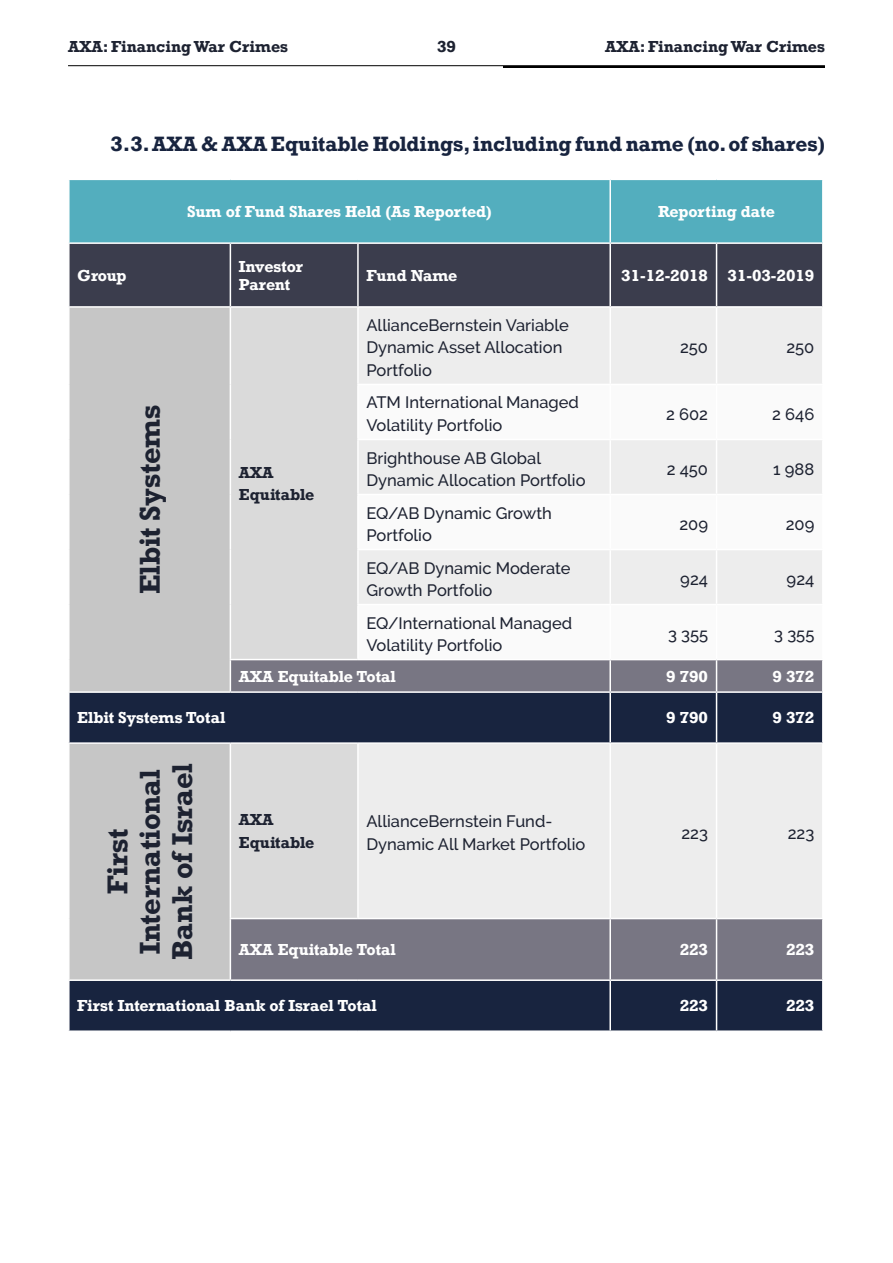
<style>
.page{position:relative;width:893px;height:1263px;background:#fff}
.page>*{position:absolute;margin:0;border:0;box-sizing:border-box;transform-origin:0 0}
.t1{font:700 27px/32.4px "Rockwell";letter-spacing:-.01em;color:#1d2231;text-align:center}
.t2{font:700 19.5px "Rockwell";color:#18243f}
.t3{font:500 16.5px/22.5px "Raleway";color:#1d2231}
.t4{font:700 15px/18px "Rockwell";color:#fff}
.t5{font:700 15px/22.5px "Rockwell";color:#1d2231}
</style>
<div class="page">
<div style="left:70px;top:180px;width:752px;height:62px;background:#53aebe"></div>
<div style="left:70px;top:244px;width:752px;height:62px;background:#3b3d4d"></div>
<div style="left:70px;top:308px;width:160px;height:383px;background:#c6c6c6"></div>
<div style="left:231px;top:308px;width:126px;height:351px;background:#dadada"></div>
<div style="left:359px;top:308px;width:463px;height:76px;background:#ededed"></div>
<svg style="left:359px;top:440px;width:463px;height:164px;fill:#ededed"></svg>
<div style="left:231px;top:660px;width:591px;height:31px;background:#787683"></div>
<svg style="left:70px;top:693px;width:752px;height:337px;background:#9699a3"></svg>
<hr style="left:609px;top:180px;width:2px;height:62px;background:#fff">
<hr style="left:230px;top:244px;width:1px;height:62px;background:#fff">
<hr style="left:357px;top:244px;width:2px;height:62px;background:#fff">
<hr style="left:609px;top:244px;width:2px;height:62px;background:#fff">
<hr style="left:716px;top:244px;width:1px;height:62px;background:#fff">
<hr style="left:609px;top:308px;width:2px;height:76px;background:#fff">
<hr style="left:716px;top:308px;width:1px;height:76px;background:#fff">
<hr style="left:609px;top:440px;width:2px;height:54px;background:#fff">
<hr style="left:716px;top:440px;width:1px;height:54px;background:#fff">
<hr style="left:357px;top:494px;width:253px;height:1px;background:#fff">
<hr style="left:610px;top:494px;width:106px;height:1px;background:#fff">
<hr style="left:609px;top:495px;width:2px;height:54px;background:#fff">
<hr style="left:716px;top:494px;width:108px;height:1px;background:#fff">
<hr style="left:716px;top:495px;width:1px;height:54px;background:#fff">
<hr style="left:357px;top:549px;width:253px;height:1px;background:#fff">
<hr style="left:610px;top:549px;width:106px;height:1px;background:#fff">
<hr style="left:609px;top:550px;width:2px;height:54px;background:#fff">
<hr style="left:716px;top:549px;width:108px;height:1px;background:#fff">
<hr style="left:716px;top:550px;width:1px;height:54px;background:#fff">
<hr style="left:609px;top:660px;width:2px;height:31px;background:#fff">
<hr style="left:716px;top:660px;width:1px;height:31px;background:#fff">
<hr style="left:609px;top:693px;width:2px;height:49px;background:#fff">
<hr style="left:716px;top:693px;width:1px;height:49px;background:#fff">
<hr style="left:68px;top:742px;width:162px;height:2px;background:#fff">
<hr style="left:230px;top:742px;width:128px;height:2px;background:#fff">
<hr style="left:230px;top:744px;width:1px;height:174px;background:#fff">
<hr style="left:358px;top:742px;width:252px;height:2px;background:#fff">
<hr style="left:357px;top:744px;width:2px;height:174px;background:#fff">
<hr style="left:610px;top:742px;width:106px;height:2px;background:#fff">
<hr style="left:609px;top:744px;width:2px;height:174px;background:#fff">
<hr style="left:716px;top:742px;width:108px;height:2px;background:#fff">
<hr style="left:716px;top:744px;width:1px;height:174px;background:#fff">
<hr style="left:230px;top:919px;width:1px;height:60px;background:#fff">
<hr style="left:609px;top:919px;width:2px;height:60px;background:#fff">
<hr style="left:716px;top:919px;width:1px;height:60px;background:#fff">
<hr style="left:230px;top:918px;width:128px;height:1px;background:#fff">
<hr style="left:358px;top:918px;width:252px;height:1px;background:#fff">
<hr style="left:610px;top:918px;width:106px;height:1px;background:#fff">
<hr style="left:716px;top:918px;width:108px;height:1px;background:#fff">
<hr style="left:68px;top:979px;width:162px;height:2px;background:#fff">
<hr style="left:230px;top:979px;width:128px;height:2px;background:#fff">
<hr style="left:358px;top:979px;width:252px;height:2px;background:#fff">
<hr style="left:610px;top:979px;width:106px;height:2px;background:#fff">
<hr style="left:609px;top:981px;width:2px;height:49px;background:#fff">
<hr style="left:716px;top:979px;width:108px;height:2px;background:#fff">
<hr style="left:716px;top:981px;width:1px;height:49px;background:#fff">
<hr style="left:68px;top:65px;width:757px;height:1px;background:#000">
<hr style="left:504px;top:66px;width:321px;height:2px;background:#000">
<p class="t5" style="left:68px;top:35px;width:221px">AXA: Financing War Crimes</p>
<p class="t5" style="left:437px;top:35px;width:20px">39</p>
<p class="t5" style="left:605px;top:35px;width:221px">AXA: Financing War Crimes</p>
<p class="t2" style="left:111px;top:131px;width:716px">3.3. AXA &amp; AXA Equitable Holdings, including fund name (no. of shares)</p>
<p class="t4" style="left:187px;top:202px;width:306px">Sum of Fund Shares Held (As Reported)</p>
<p class="t4" style="left:658px;top:202px;width:118px">Reporting date</p>
<p class="t4" style="left:77px;top:266px;width:51px">Group</p>
<p class="t4" style="left:239px;top:257px;width:66px">Investor<br>Parent</p>
<p class="t4" style="left:366px;top:266px;width:92px">Fund Name</p>
<p class="t4" style="left:621px;top:266px;width:88px">31-12-2018</p>
<p class="t4" style="left:728px;top:266px;width:88px">31-03-2019</p>
<h1 class="t1" style="left:133px;top:594px;width:191px;rotate:-90deg">Elbit Systems</h1>
<p class="t5" style="left:239px;top:461px;width:77px">AXA<br>Equitable</p>
<p class="t3" style="left:366px;top:314px;width:204px">AllianceBernstein Variable<br>Dynamic Asset Allocation<br>Portfolio</p>
<p class="t3" style="left:680px;top:336px;width:30px">250</p>
<p class="t3" style="left:786px;top:336px;width:30px">250</p>
<p class="t3" style="left:366px;top:391px;width:214px">ATM International Managed<br>Volatility Portfolio</p>
<p class="t3" style="left:666px;top:403px;width:43px">2 602</p>
<p class="t3" style="left:772px;top:403px;width:44px">2 646</p>
<p class="t3" style="left:366px;top:446px;width:221px">Brighthouse AB Global<br>Dynamic Allocation Portfolio</p>
<p class="t3" style="left:667px;top:458px;width:43px">2 450</p>
<p class="t3" style="left:773px;top:458px;width:43px">1 988</p>
<p class="t3" style="left:366px;top:501px;width:187px">EQ/AB Dynamic Growth<br>Portfolio</p>
<p class="t3" style="left:366px;top:556px;width:206px">EQ/AB Dynamic Moderate<br>Growth Portfolio</p>
<p class="t3" style="left:366px;top:611px;width:207px">EQ/International Managed<br>Volatility Portfolio</p>
<p class="t3" style="left:679px;top:513px;width:30px">209</p>
<p class="t3" style="left:786px;top:513px;width:30px">209</p>
<p class="t3" style="left:680px;top:568px;width:29px">924</p>
<p class="t3" style="left:787px;top:568px;width:29px">924</p>
<p class="t3" style="left:668px;top:623px;width:42px">3 355</p>
<p class="t3" style="left:774px;top:623px;width:42px">3 355</p>
<p class="t4" style="left:239px;top:667px;width:159px">AXA Equitable Total</p>
<p class="t4" style="left:666px;top:667px;width:43px">9 790</p>
<p class="t4" style="left:772px;top:667px;width:43px">9 372</p>
<p class="t4" style="left:77px;top:709px;width:150px">Elbit Systems Total</p>
<p class="t4" style="left:666px;top:709px;width:43px">9 790</p>
<p class="t4" style="left:772px;top:709px;width:43px">9 372</p>
<h1 class="t1" style="left:101px;top:960px;width:199px;rotate:-90deg">First<br>International<br>Bank of Israel</h1>
<p class="t5" style="left:239px;top:808px;width:77px">AXA<br>Equitable</p>
<p class="t3" style="left:366px;top:810px;width:220px">AllianceBernstein Fund-<br>Dynamic All Market Portfolio</p>
<p class="t3" style="left:681px;top:821px;width:28px">223</p>
<p class="t3" style="left:788px;top:821px;width:28px">223</p>
<p class="t4" style="left:239px;top:940px;width:159px">AXA Equitable Total</p>
<p class="t4" style="left:680px;top:940px;width:30px">223</p>
<p class="t4" style="left:786px;top:940px;width:30px">223</p>
<p class="t4" style="left:77px;top:997px;width:301px">First International Bank of Israel Total</p>
<p class="t4" style="left:680px;top:997px;width:30px">223</p>
<p class="t4" style="left:786px;top:997px;width:30px">223</p>
</div>
